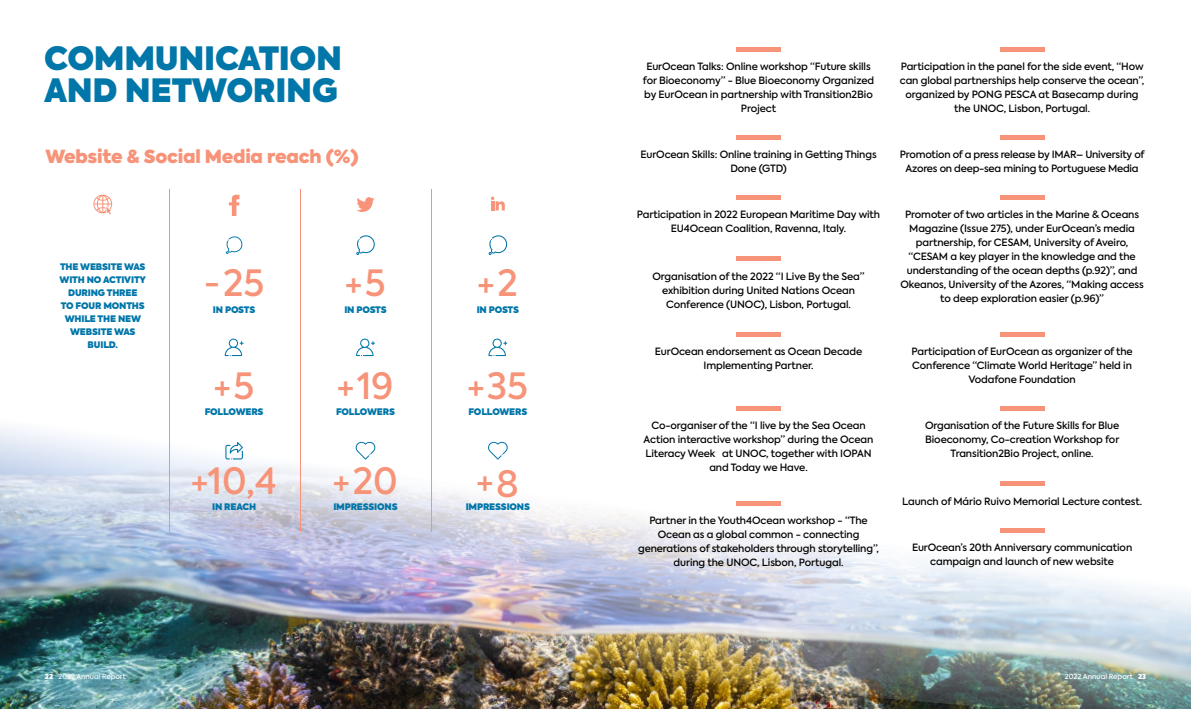
<style>
.page{position:relative;width:1191px;height:709px;background:#fff}
.page>*{position:absolute;margin:0;border:0;box-sizing:border-box;transform-origin:0 0}
.t1{font:500 36px "Axiforma";color:#f69378}
.t2{font:800 32px/32px "Axiforma";letter-spacing:-.01em;color:#0076a9}
.t3{font:500 30px "Axiforma";color:#f69378}
.t4{font:800 18px "Axiforma";letter-spacing:-.01em;color:#f69378}
.t5{font:500 10px/14px "Axiforma";letter-spacing:-.01em;color:#000;text-align:center}
.t6{font:800 9px/13px "Axiforma";letter-spacing:-.02em;color:#0076a9;text-align:center}
.t7{font:7px "Axiforma";color:#fff}
.t8{font:500 7px "Axiforma";color:#fff}
.s1{font-size:30px}
.s2{font-size:36px}
.s3{font-weight:800}
</style>
<div class="page">
<img style="left:0;top:353px;width:1191px;height:356px">
<svg style="left:226px;top:236px;width:17px;height:18px"></svg>
<svg style="left:225px;top:338px;width:19px;height:18px"></svg>
<svg style="left:225px;top:442px;width:18px;height:17px"></svg>
<svg style="left:356px;top:235px;width:19px;height:20px"></svg>
<svg style="left:488px;top:235px;width:20px;height:20px"></svg>
<svg style="left:356px;top:338px;width:19px;height:18px"></svg>
<svg style="left:488px;top:338px;width:19px;height:18px"></svg>
<svg style="left:356px;top:441px;width:19px;height:18px"></svg>
<svg style="left:488px;top:441px;width:20px;height:18px"></svg>
<div style="left:736px;top:47px;width:44px;height:5px;background:#f69378"></div>
<hr style="left:736px;top:501px;width:44px;height:4px;background:#f69378">
<div style="left:1000px;top:47px;width:44px;height:5px;background:#f69378"></div>
<div style="left:1000px;top:135px;width:44px;height:5px;background:#f69378"></div>
<hr style="left:1000px;top:195px;width:44px;height:4px;background:#f69378">
<div style="left:1000px;top:332px;width:44px;height:5px;background:#f69378"></div>
<hr style="left:1000px;top:406px;width:44px;height:4px;background:#f69378">
<div style="left:1000px;top:481px;width:44px;height:5px;background:#f69378"></div>
<div style="left:1000px;top:528px;width:44px;height:5px;background:#f69378"></div>
<div style="left:736px;top:135px;width:44px;height:5px;background:#f69378"></div>
<hr style="left:736px;top:195px;width:44px;height:4px;background:#f69378">
<hr style="left:736px;top:256px;width:44px;height:4px;background:#f69378">
<div style="left:736px;top:332px;width:44px;height:5px;background:#f69378"></div>
<div style="left:736px;top:406px;width:44px;height:5px;background:#f69378"></div>
<svg style="left:93px;top:194px;width:19px;height:20px"></svg>
<svg style="left:229px;top:195px;width:10px;height:21px"></svg>
<svg style="left:356px;top:197px;width:18px;height:15px"></svg>
<svg style="left:491px;top:197px;width:14px;height:13px"></svg>
<hr style="left:169px;top:189px;width:1px;height:343px;background:#f69378">
<hr style="left:300px;top:189px;width:1px;height:343px;background:#f69378">
<hr style="left:431px;top:189px;width:1px;height:343px;background:#f69378">
<h2 class="t2" style="left:44px;top:43px;width:300px">COMMUNICATION<br>AND NETWORING</h2>
<h3 class="t4" style="left:45px;top:143px;width:314px">Website &amp; Social Media reach (%)</h3>
<p class="t6" style="left:60px;top:260px;width:88px">THE WEBSITE WAS<br>WITH NO ACTIVITY<br>DURING THREE<br>TO FOUR MONTHS<br>WHILE THE NEW<br>WEBSITE WAS<br>BUILD.</p>
<h1 class="t1" style="left:204px;top:260px;width:62px"><span class="s1">-</span>25</h1>
<h3 class="t3" style="left:345px;top:266px;width:42px">+<span class="s2">5</span></h3>
<h3 class="t3" style="left:478px;top:266px;width:41px">+<span class="s2">2</span></h3>
<p class="t6" style="left:213px;top:303px;width:44px">IN POSTS</p>
<p class="t6" style="left:344px;top:303px;width:44px">IN POSTS</p>
<p class="t6" style="left:477px;top:303px;width:44px">IN POSTS</p>
<h3 class="t3" style="left:214px;top:368px;width:42px">+<span class="s2">5</span></h3>
<h1 class="t1" style="left:337px;top:362px;width:57px"><span class="s1">+</span>19</h1>
<h1 class="t1" style="left:468px;top:362px;width:62px"><span class="s1">+</span>35</h1>
<p class="t6" style="left:205px;top:405px;width:60px">FOLLOWERS</p>
<p class="t6" style="left:336px;top:405px;width:60px">FOLLOWERS</p>
<p class="t6" style="left:468px;top:405px;width:60px">FOLLOWERS</p>
<h1 class="t1" style="left:191px;top:457px;width:87px"><span class="s1">+</span>10,4</h1>
<h1 class="t1" style="left:333px;top:457px;width:66px"><span class="s1">+</span>20</h1>
<h3 class="t3" style="left:477px;top:463px;width:44px">+<span class="s2">8</span></h3>
<p class="t6" style="left:212px;top:500px;width:45px">IN REACH</p>
<p class="t6" style="left:333px;top:500px;width:66px">IMPRESSIONS</p>
<p class="t6" style="left:466px;top:500px;width:66px">IMPRESSIONS</p>
<p class="t5" style="left:643px;top:60px;width:233px">EurOcean Talks: Online workshop “Future skills for Bioeconomy” - Blue Bioeconomy Organized by EurOcean in partnership with Transition2Bio Project</p>
<p class="t5" style="left:640px;top:147px;width:238px">EurOcean Skills: Online training in Getting Things<br>Done (GTD)</p>
<p class="t5" style="left:637px;top:207px;width:245px">Participation in 2022 European Maritime Day with<br>EU4Ocean Coalition, Ravenna, Italy.</p>
<p class="t5" style="left:652px;top:269px;width:213px">Organisation of the 2022 “I Live By the Sea” exhibition during United Nations Ocean<br>Conference (UNOC), Lisbon, Portugal.</p>
<p class="t5" style="left:655px;top:345px;width:209px">EurOcean endorsement as Ocean Decade<br>Implementing Partner.</p>
<p class="t5" style="left:643px;top:418px;width:231px">Co-organiser of the “I live by the Sea Ocean Action interactive workshop” during the Ocean Literacy Week at UNOC, together with IOPAN and Today we Have.</p>
<p class="t5" style="left:638px;top:513px;width:242px">Partner in the Youth4Ocean workshop - “The Ocean as a global common - connecting generations of stakeholders through storytelling”, during the UNOC, Lisbon, Portugal.</p>
<p class="t5" style="left:899px;top:60px;width:246px">Participation in the panel for the side event, “How can global partnerships help conserve the ocean”, organized by PONG PESCA at Basecamp during the UNOC, Lisbon, Portugal.</p>
<p class="t5" style="left:900px;top:147px;width:246px">Promotion of a press release by IMAR– University of<br>Azores on deep-sea mining to Portuguese Media</p>
<p class="t5" style="left:900px;top:207px;width:245px">Promoter of two articles in the Marine &amp; Oceans Magazine (Issue 275), under EurOcean’s media partnership, for CESAM, University of Aveiro, “CESAM a key player in the knowledge and the understanding of the ocean depths (p.92)”, and Okeanos, University of the Azores, “Making access to deep exploration easier (p.96)”</p>
<p class="t5" style="left:911px;top:345px;width:223px">Participation of EurOcean as organizer of the<br>Conference “Climate World Heritage” held in<br>Vodafone Foundation</p>
<p class="t5" style="left:925px;top:418px;width:196px">Organisation of the Future Skills for Blue<br>Bioeconomy, Co-creation Workshop for<br>Transition2Bio Project, online.</p>
<p class="t5" style="left:902px;top:494px;width:241px">Launch of Mário Ruivo Memorial Lecture contest.</p>
<p class="t5" style="left:912px;top:540px;width:222px">EurOcean’s 20th Anniversary communication campaign and launch of new website</p>
<p class="t7" style="left:45px;top:672px;width:82px"><span class="s3">22</span> 2022 Annual Report</p>
<p class="t8" style="left:1064px;top:672px;width:83px">2022 Annual Report <span class="s3">23</span></p>
</div>
